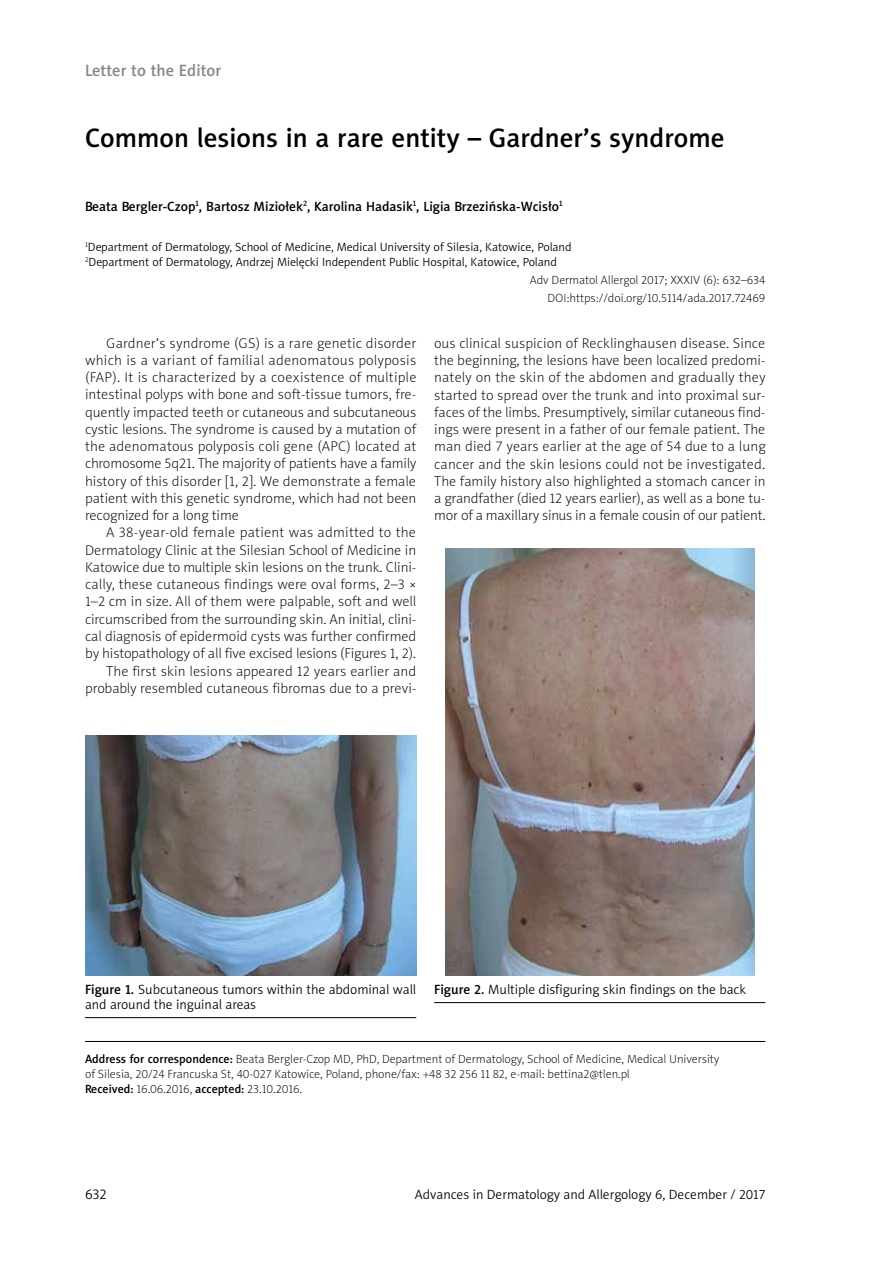
<style>
.page{position:relative;width:893px;height:1263px;background:#fff}
.page>*{position:absolute;margin:0;border:0;box-sizing:border-box;transform-origin:0 0}
.t1{font:27px "Naomi Sans EFNTT Medium";color:#000}
.t2{font:16.5px "Naomi Sans EFN Medium";color:#878787}
.t3{font:14.25px/17.2px "Naomi Sans EFNTT Thin";color:#000;text-align:justify}
.t4{font:14.25px "Naomi Sans EFNPS Light";color:#000}
.t5{font:13.5px "Naomi Sans EFNTT Light";color:#000}
.t6{font:13.5px "Naomi Sans EFNTT Medium";color:#000}
.t7{font:13.5px "Naomi Sans EFNPS Light";color:#000}
.t8{font:12px/15px "Naomi Sans EFNTT Thin";color:#000}
.t9{font:12px/15px "Naomi Sans EFNTT Light";color:#000}
.s1{font-family:"Naomi Sans EFNTT Medium"}
</style>
<div class="page">
<hr style="left:85px;top:1041px;width:680px;height:1px;background:#000">
<img style="left:85px;top:736px;width:331px;height:239px">
<img style="left:446px;top:549px;width:308px;height:426px">
<hr style="left:434px;top:1002px;width:331px;height:1px;background:#000">
<hr style="left:85px;top:1017px;width:331px;height:1px;background:#000">
<p class="t2" style="left:85px;top:60px;width:138px">Letter to the Editor</p>
<h1 class="t1" style="left:85px;top:122px;width:641px">Common lesions in a rare entity – Gardner’s syndrome</h1>
<p class="t6" style="left:85px;top:198px;width:479px">Beata Bergler-Czop<sup>1</sup>, Bartosz Miziołek<sup>2</sup>, Karolina Hadasik<sup>1</sup>, Ligia Brzezińska-Wcisło<sup>1</sup></p>
<p class="t9" style="left:85px;top:239px;width:488px"><sup>1</sup>Department of Dermatology, School of Medicine, Medical University of Silesia, Katowice, Poland<br><sup>2</sup>Department of Dermatology, Andrzej Mielęcki Independent Public Hospital, Katowice, Poland</p>
<p class="t8" style="left:530px;top:271px;width:237px;line-height:18px;text-align:right">Adv Dermatol Allergol 2017; XXXIV (6): 632–634<br>DOI:https://doi.org/10.5114/ada.2017.72469</p>
<p class="t3" style="left:85px;top:334px;width:333px;text-indent:21px">Gardner’s syndrome (GS) is a rare genetic disorder which is a variant of familial adenomatous polyposis (FAP). It is characterized by a coexistence of multiple intestinal polyps with bone and soft-tissue tumors, fre&shy;quently impacted teeth or cutaneous and subcutaneous cystic lesions. The syndrome is caused by a mutation of the adenomatous polyposis coli gene (APC) located at chromosome 5q21. The majority of patients have a family history of this disorder [1, 2]. We demonstrate a female patient with this genetic syndrome, which had not been recognized for a long time</p>
<p class="t3" style="left:85px;top:524px;width:333px;text-align:right">A 38-year-old female patient was admitted to the Dermatology Clinic at the Silesian School of Medicine in Katowice due to multiple skin lesions on the trunk. Clini&shy;cally, these cutaneous findings were oval forms, 2–3 × 1–2 cm in size. All of them were palpable, soft and well circumscribed from the surrounding skin. An initial, clini&shy;cal diagnosis of epidermoid cysts was further confirmed by histopathology of all five excised lesions (Figures 1, 2).<br>The first skin lesions appeared 12 years earlier and probably resembled cutaneous fibromas due to a previ-</p>
<p class="t3" style="left:434px;top:334px;width:333px">ous clinical suspicion of Recklinghausen disease. Since the beginning, the lesions have been localized predomi&shy;nately on the skin of the abdomen and gradually they started to spread over the trunk and into proximal sur&shy;faces of the limbs. Presumptively, similar cutaneous find&shy;ings were present in a father of our female patient. The man died 7 years earlier at the age of 54 due to a lung cancer and the skin lesions could not be investigated.<br>The family history also highlighted a stomach cancer in a grandfather (died 12 years earlier), as well as a bone tu&shy;mor of a maxillary sinus in a female cousin of our patient.</p>
<p class="t5" style="left:85px;top:982px;width:333px"><span class="s1">Figure 1.</span> Subcutaneous tumors within the abdominal wall</p>
<p class="t5" style="left:434px;top:982px;width:313px"><span class="s1">Figure 2.</span> Multiple disfiguring skin findings on the back</p>
<p class="t5" style="left:85px;top:997px;width:173px">and around the inguinal areas</p>
<p class="t8" style="left:85px;top:1051px;width:636px"><span class="s1">Address for correspondence:</span> Beata Bergler-Czop MD, PhD, Department of Dermatology, School of Medicine, Medical University of Silesia, 20/24 Francuska St, 40-027 Katowice, Poland, phone/fax: +48 32 256 11 82, e-mail: bettina2@tlen.pl<br><span class="s1">Received:</span> 16.06.2016, <span class="s1">accepted:</span> 23.10.2016.</p>
<p class="t4" style="left:85px;top:1186px;width:23px">632</p>
<p class="t7" style="left:415px;top:1187px;width:352px">Advances in Dermatology and Allergology 6, December / 2017</p>
</div>
